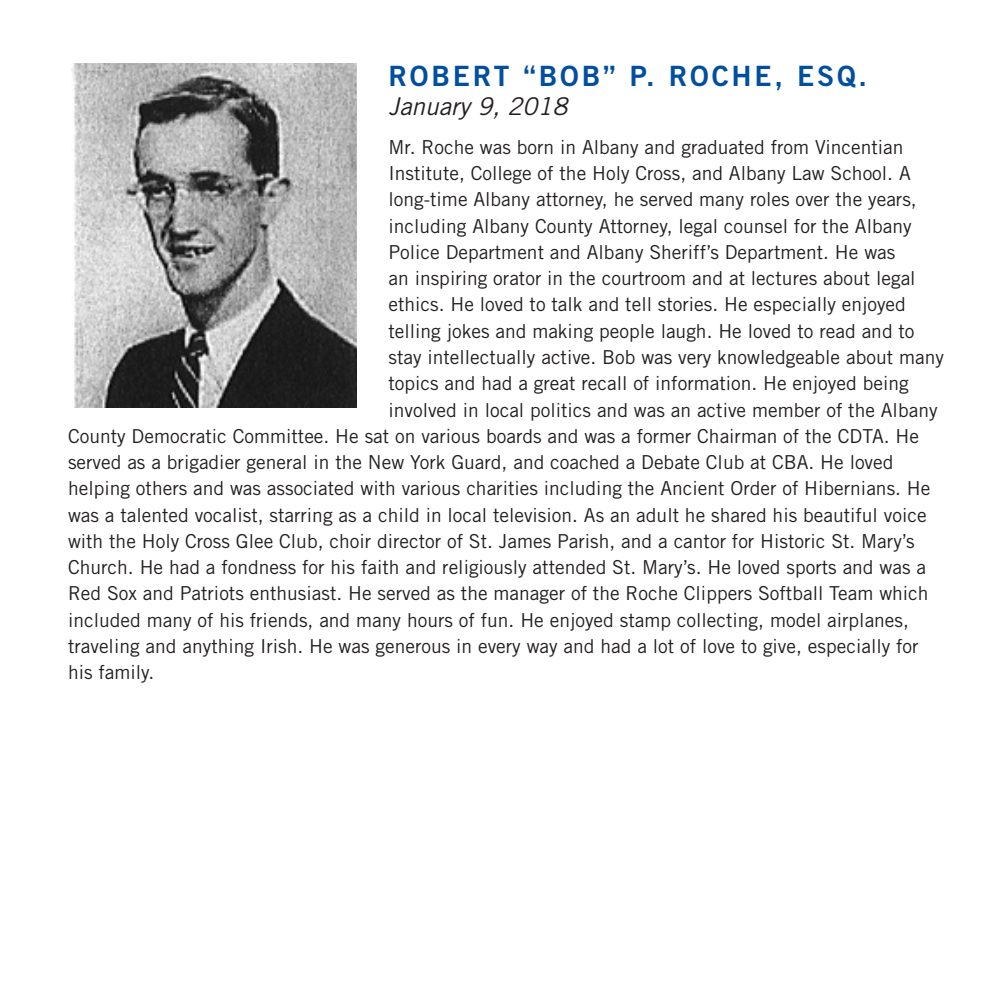
<style>
.page{position:relative;width:1008px;height:1008px;background:#fff}
.page>*{position:absolute;margin:0;border:0;box-sizing:border-box;transform-origin:0 0}
.t1{font:28px "Trade Gothic Bold Two";letter-spacing:.1em;color:#014f9e}
.t2{font:italic 24.5px "Trade Gothic";color:#231f20}
.t3{font:19.25px "Trade Gothic";color:#231f20}
</style>
<div class="page">
<img style="left:71px;top:63px;width:286px;height:344px">
<h1 class="t1" style="left:388px;top:58px;width:480px">ROBERT “BOB” P. ROCHE, ESQ.</h1>
<p class="t2" style="left:388px;top:92px;width:180px">January 9, 2018</p>
<p class="t3" style="left:388px;top:135px;width:517px">Mr. Roche was born in Albany and graduated from Vincentian</p>
<p class="t3" style="left:388px;top:162px;width:524px">Institute, College of the Holy Cross, and Albany Law School. A</p>
<p class="t3" style="left:388px;top:188px;width:530px">long-time Albany attorney, he served many roles over the years,</p>
<p class="t3" style="left:388px;top:214px;width:525px">including Albany County Attorney, legal counsel for the Albany</p>
<p class="t3" style="left:388px;top:240px;width:508px">Police Department and Albany Sheriff’s Department. He was</p>
<p class="t3" style="left:388px;top:267px;width:529px">an inspiring orator in the courtroom and at lectures about legal</p>
<p class="t3" style="left:388px;top:293px;width:519px">ethics. He loved to talk and tell stories. He especially enjoyed</p>
<p class="t3" style="left:388px;top:319px;width:528px">telling jokes and making people laugh. He loved to read and to</p>
<p class="t3" style="left:388px;top:346px;width:557px">stay intellectually active. Bob was very knowledgeable about many</p>
<p class="t3" style="left:388px;top:372px;width:522px">topics and had a great recall of information. He enjoyed being</p>
<p class="t3" style="left:388px;top:398px;width:551px">involved in local politics and was an active member of the Albany</p>
<p class="t3" style="left:68px;top:424px;width:853px">County Democratic Committee. He sat on various boards and was a former Chairman of the CDTA. He</p>
<p class="t3" style="left:68px;top:451px;width:827px">served as a brigadier general in the New York Guard, and coached a Debate Club at CBA. He loved</p>
<p class="t3" style="left:68px;top:477px;width:864px">helping others and was associated with various charities including the Ancient Order of Hibernians. He</p>
<p class="t3" style="left:68px;top:503px;width:860px">was a talented vocalist, starring as a child in local television. As an adult he shared his beautiful voice</p>
<p class="t3" style="left:68px;top:529px;width:848px">with the Holy Cross Glee Club, choir director of St. James Parish, and a cantor for Historic St. Mary’s</p>
<p class="t3" style="left:68px;top:556px;width:860px">Church. He had a fondness for his faith and religiously attended St. Mary’s. He loved sports and was a</p>
<p class="t3" style="left:68px;top:582px;width:862px">Red Sox and Patriots enthusiast. He served as the manager of the Roche Clippers Softball Team which</p>
<p class="t3" style="left:68px;top:608px;width:842px">included many of his friends, and many hours of fun. He enjoyed stamp collecting, model airplanes,</p>
<p class="t3" style="left:68px;top:634px;width:852px">traveling and anything Irish. He was generous in every way and had a lot of love to give, especially for</p>
<p class="t3" style="left:68px;top:661px;width:88px">his family.</p>
</div>
